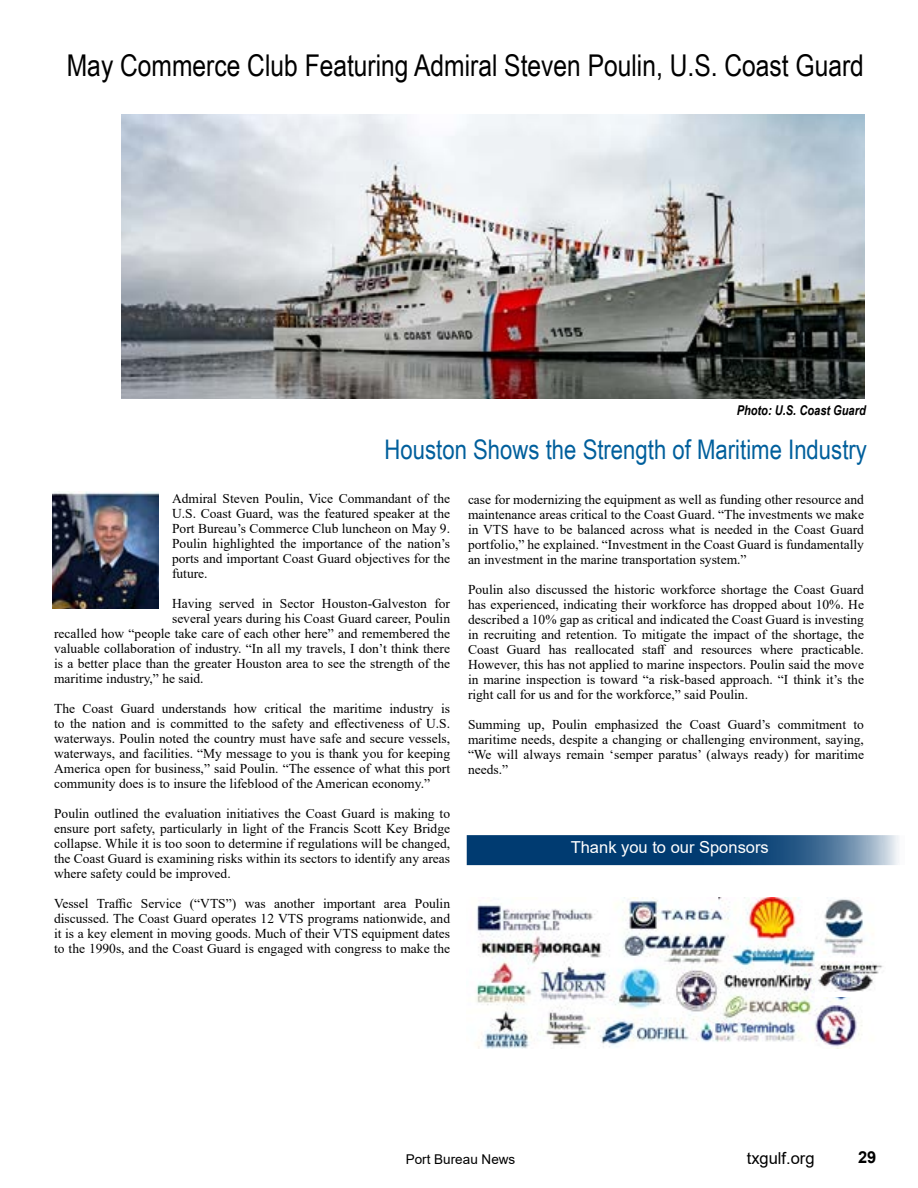
<style>
.page{position:relative;width:918px;height:1188px;background:#fff}
.page>*{position:absolute;margin:0;border:0;box-sizing:border-box;transform-origin:0 0}
.t1{font:30px "Arial Narrow";color:#000}
.t2{font:27px "Arial Narrow";color:#005f9c}
.t3{font:16.5px "Arial";color:#fff}
.t4{font:16.5px "Arial";color:#000}
.t5{font:700 16.5px "Arial";color:#000}
.t6{font:13.5px/15px "Times New Roman";color:#000;text-align:justify}
.t7{font:italic 700 13.5px "Arial Narrow";color:#000}
.t8{font:13.5px "Arial";color:#000}
</style>
<div class="page">
<svg style="left:467px;top:835px;width:432px;height:30px;background:#1f5382"></svg>
<img style="left:53px;top:491px;width:106px;height:118px">
<img style="left:476px;top:897px;width:387px;height:151px">
<hr style="left:0;top:850px;width:1px;height:30px;background:#003b71">
<img style="left:122px;top:114px;width:742px;height:285px">
<div style="left:816px;top:958px;width:69px;height:39px;background:#fff"></div>
<img style="left:817px;top:962px;width:66px;height:29px">
<h1 class="t1" style="left:67px;top:44px;width:799px">May Commerce Club Featuring Admiral Steven Poulin, U.S. Coast Guard</h1>
<p class="t7" style="left:737px;top:400px;width:131px">Photo: U.S. Coast Guard</p>
<h2 class="t2" style="left:385px;top:430px;width:484px">Houston Shows the Strength of Maritime Industry</h2>
<p class="t6" style="left:172px;top:491px;width:280px">Admiral Steven Poulin, Vice Commandant of the U.S. Coast Guard, was the featured speaker at the Port Bureau’s Commerce Club luncheon on May 9.<br>Poulin highlighted the importance of the nation’s ports and important Coast Guard objectives for the future.</p>
<p class="t6" style="left:172px;top:596px;width:280px">Having served in Sector Houston-Galveston for</p>
<p class="t6" style="left:172px;top:611px;width:280px">several years during his Coast Guard career, Poulin</p>
<p class="t6" style="left:54px;top:626px;width:398px">recalled how “people take care of each other here” and remembered the</p>
<p class="t6" style="left:54px;top:641px;width:397px">valuable collaboration of industry. “In all my travels, I don’t think there</p>
<p class="t6" style="left:54px;top:656px;width:398px">is a better place than the greater Houston area to see the strength of the</p>
<p class="t6" style="left:54px;top:671px;width:151px">maritime industry,” he said.</p>
<p class="t6" style="left:54px;top:701px;width:398px">The Coast Guard understands how critical the maritime industry is to the nation and is committed to the safety and effectiveness of U.S. waterways. Poulin noted the country must have safe and secure vessels, waterways, and facilities. “My message to you is thank you for keeping America open for business,” said Poulin. “The essence of what this port community does is to insure the lifeblood of the American economy.”</p>
<p class="t6" style="left:54px;top:806px;width:398px">Poulin outlined the evaluation initiatives the Coast Guard is making to ensure port safety, particularly in light of the Francis Scott Key Bridge collapse. While it is too soon to determine if regulations will be changed, the Coast Guard is examining risks within its sectors to identify any areas where safety could be improved.</p>
<p class="t6" style="left:54px;top:896px;width:398px">Vessel Traffic Service (“VTS”) was another important area Poulin discussed. The Coast Guard operates 12 VTS programs nationwide, and it is a key element in moving goods. Much of their VTS equipment dates to the 1990s, and the Coast Guard is engaged with congress to make the</p>
<p class="t6" style="left:468px;top:491px;width:398px">case for modernizing the equipment as well as funding other resource and maintenance areas critical to the Coast Guard. “The investments we make in VTS have to be balanced across what is needed in the Coast Guard portfolio,” he explained. “Investment in the Coast Guard is fundamentally an investment in the marine transportation system.”</p>
<p class="t6" style="left:468px;top:581px;width:398px">Poulin also discussed the historic workforce shortage the Coast Guard has experienced, indicating their workforce has dropped about 10%. He described a 10% gap as critical and indicated the Coast Guard is investing in recruiting and retention. To mitigate the impact of the shortage, the Coast Guard has reallocated staff and resources where practicable.<br>However, this has not applied to marine inspectors. Poulin said the move in marine inspection is toward “a risk-based approach. “I think it’s the right call for us and for the workforce,” said Poulin.</p>
<p class="t6" style="left:468px;top:716px;width:398px">Summing up, Poulin emphasized the Coast Guard’s commitment to maritime needs, despite a changing or challenging environment, saying, “We will always remain ‘semper paratus’ (always ready) for maritime needs.”</p>
<p class="t3" style="left:571px;top:836px;width:200px">Thank you to our Sponsors</p>
<p class="t8" style="left:406px;top:1150px;width:111px">Port Bureau News</p>
<p class="t4" style="left:747px;top:1147px;width:69px">txgulf.org</p>
<p class="t5" style="left:858px;top:1145px;width:20px">29</p>
</div>
